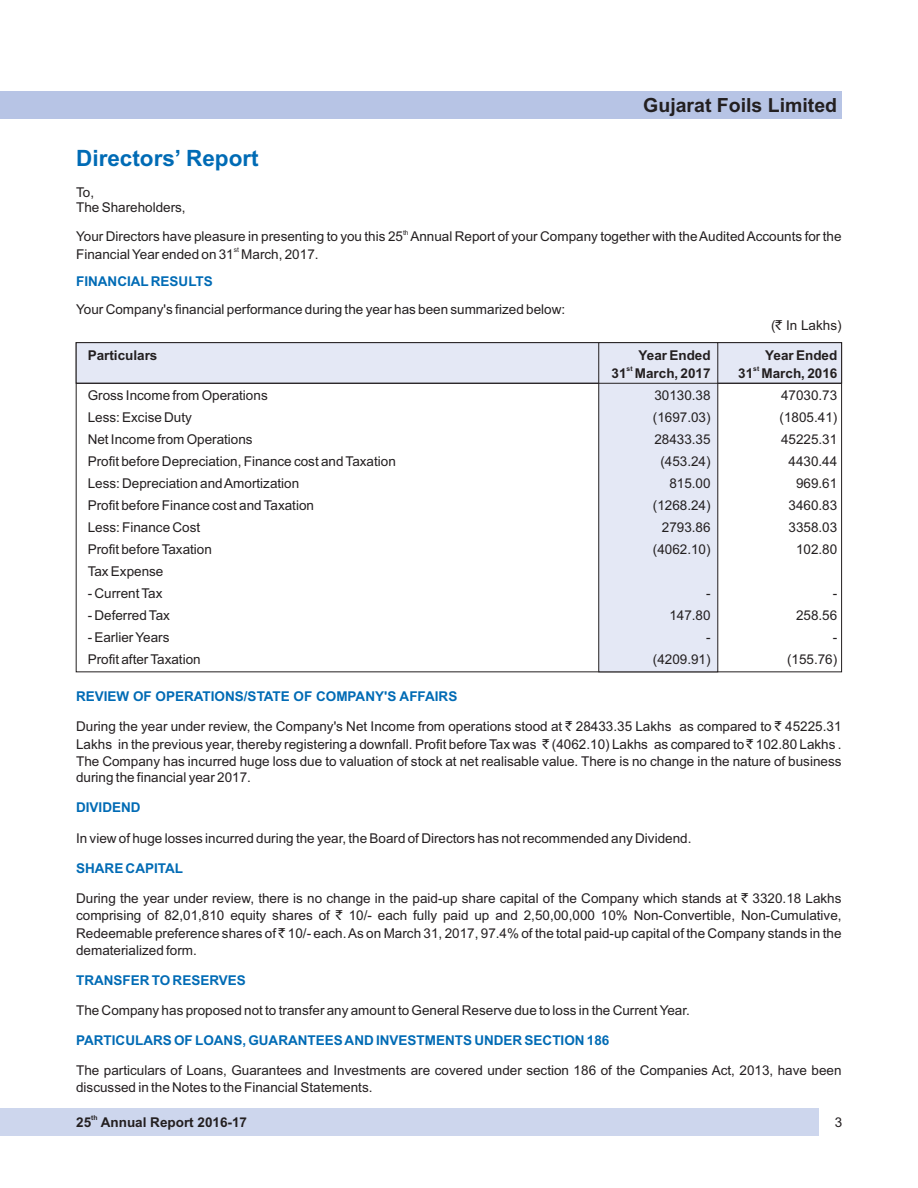
<style>
.page{position:relative;width:918px;height:1188px;background:#fff}
.page>*{position:absolute;margin:0;border:0;box-sizing:border-box;transform-origin:0 0}
.t1{font:700 22.5px "Arial";color:#006bb5}
.t2{font:700 19.5px "Arial";color:#231f20}
.t3{font:13.5px/16.8px "Arial";color:#241f21;text-align:justify}
.t4{font:13.5px/15.1px "Arial";color:#231f20}
.t5{font:700 13.5px "Arial";color:#006bb5}
.t6{font:700 13.5px "Arial";color:#231f20}
.t7{font:13.5px "Rupee Foradian";color:#231f20}
.t8{font:700 6.75px "Arial";color:#231f20}
.t9{font:6.75px "Arial";color:#231f20}
.s1{font-family:"Rupee Foradian"}
.s2{font-family:"Rupee Foradian";color:#231f20}
.s3{color:#231f20}
</style>
<div class="page">
<div style="left:76px;top:342px;width:766px;height:42px;background:#e4e8f5;border:1px solid #231f20"></div>
<div style="left:598px;top:342px;width:120px;height:330px;background:#e4e8f5;border:1px solid #231f20"></div>
<hr style="left:76px;top:383px;width:766px;height:1px;background:#231f20">
<div style="left:0;top:91px;width:842px;height:28px;background:#b7c4e5"></div>
<div style="left:0;top:1109px;width:819px;height:27px;background:#cdd6ed"></div>
<h1 class="t1" style="left:76px;top:149px;width:184px">Directors’ Report</h1>
<p class="t4" style="left:76px;top:186px;width:111px">To,<br>The Shareholders,</p>
<h2 class="t2" style="left:643px;top:98px;width:195px">Gujarat Foils Limited</h2>
<p class="t9" style="left:403px;top:230px;width:7px">th</p>
<p class="t4" style="left:76px;top:230px;width:767px">Your Directors have pleasure in presenting to you this 25 Annual Report of your Company together with the Audited Accounts for the</p>
<p class="t9" style="left:234px;top:247px;width:7px">st</p>
<p class="t4" style="left:76px;top:248px;width:244px">Financial Year ended on 31 March, 2017.</p>
<p class="t5" style="left:76px;top:276px;width:138px">FINANCIAL RESULTS</p>
<p class="t4" style="left:76px;top:303px;width:491px">Your Company's financial performance during the year has been summarized below:</p>
<p class="t4" style="left:771px;top:319px;width:72px">(<span class="s1">`</span> In Lakhs)</p>
<p class="t6" style="left:88px;top:350px;width:71px">Particulars</p>
<p class="t6" style="left:639px;top:350px;width:74px">Year Ended</p>
<p class="t6" style="left:765px;top:350px;width:74px">Year Ended</p>
<p class="t8" style="left:627px;top:366px;width:8px">st</p>
<p class="t8" style="left:753px;top:366px;width:8px">st</p>
<p class="t6" style="left:612px;top:368px;width:101px">31 March, 2017</p>
<p class="t6" style="left:738px;top:368px;width:101px">31 March, 2016</p>
<p class="t4" style="left:88px;top:389px;width:182px">Gross Income from Operations</p>
<p class="t4" style="left:654px;top:389px;width:58px">30130.38</p>
<p class="t4" style="left:781px;top:389px;width:58px">47030.73</p>
<p class="t4" style="left:88px;top:411px;width:106px">Less: Excise Duty</p>
<p class="t4" style="left:653px;top:411px;width:59px">(1697.03)</p>
<p class="t4" style="left:780px;top:411px;width:59px">(1805.41)</p>
<p class="t4" style="left:88px;top:433px;width:167px">Net Income from Operations</p>
<p class="t4" style="left:654px;top:433px;width:58px">28433.35</p>
<p class="t4" style="left:781px;top:433px;width:58px">45225.31</p>
<p class="t4" style="left:88px;top:455px;width:310px">Profit before Depreciation, Finance cost and Taxation</p>
<p class="t4" style="left:660px;top:455px;width:52px">(453.24)</p>
<p class="t4" style="left:789px;top:455px;width:50px">4430.44</p>
<p class="t4" style="left:88px;top:477px;width:213px">Less: Depreciation and Amortization</p>
<p class="t4" style="left:669px;top:477px;width:43px">815.00</p>
<p class="t4" style="left:796px;top:477px;width:43px">969.61</p>
<p class="t4" style="left:88px;top:499px;width:228px">Profit before Finance cost and Taxation</p>
<p class="t4" style="left:653px;top:499px;width:59px">(1268.24)</p>
<p class="t4" style="left:789px;top:499px;width:50px">3460.83</p>
<p class="t4" style="left:88px;top:521px;width:114px">Less: Finance Cost</p>
<p class="t4" style="left:662px;top:521px;width:50px">2793.86</p>
<p class="t4" style="left:789px;top:521px;width:50px">3358.03</p>
<p class="t4" style="left:88px;top:543px;width:126px">Profit before Taxation</p>
<p class="t4" style="left:653px;top:543px;width:59px">(4062.10)</p>
<p class="t4" style="left:796px;top:543px;width:43px">102.80</p>
<p class="t4" style="left:88px;top:565px;width:77px">Tax Expense</p>
<p class="t4" style="left:88px;top:587px;width:76px">- Current Tax</p>
<p class="t4" style="left:706px;top:587px;width:6px">-</p>
<p class="t4" style="left:833px;top:587px;width:6px">-</p>
<p class="t4" style="left:88px;top:609px;width:84px">- Deferred Tax</p>
<p class="t4" style="left:669px;top:609px;width:43px">147.80</p>
<p class="t4" style="left:796px;top:609px;width:43px">258.56</p>
<p class="t4" style="left:88px;top:631px;width:83px">- Earlier Years</p>
<p class="t4" style="left:706px;top:631px;width:6px">-</p>
<p class="t4" style="left:833px;top:631px;width:6px">-</p>
<p class="t4" style="left:88px;top:653px;width:115px">Profit after Taxation</p>
<p class="t4" style="left:653px;top:653px;width:59px">(4209.91)</p>
<p class="t4" style="left:787px;top:653px;width:52px">(155.76)</p>
<p class="t5" style="left:76px;top:691px;width:383px">REVIEW OF OPERATIONS/STATE OF COMPANY'S AFFAIRS</p>
<p class="t3" style="left:76px;top:720px;width:597px">During the year under review, the Company's Net Income from operations stood at <span class="s2">`</span> <span class="s3">28433.35 Lakhs</span></p>
<p class="t3" style="left:680px;top:720px;width:163px">as compared to <span class="s2">`</span> <span class="s3">45225.31</span></p>
<p class="t7" style="left:543px;top:738px;width:8px">`</p>
<p class="t7" style="left:747px;top:738px;width:8px">`</p>
<p class="t3" style="left:76px;top:737px;width:767px;text-indent:42px">in the previous year, thereby registering a downfall. Profit before Tax was (<span class="s3">4062.10) Lakhs as compared to 102.80 Lakhs</span> .<br>The Company has incurred huge loss due to valuation of stock at net realisable value. There is no change in the nature of business during the financial year 2017.</p>
<p class="t4" style="left:76px;top:738px;width:38px">Lakhs</p>
<p class="t5" style="left:76px;top:803px;width:66px">DIVIDEND</p>
<p class="t3" style="left:76px;top:831px;width:617px">In view of huge losses incurred during the year, the Board of Directors has not recommended any Dividend.</p>
<p class="t5" style="left:76px;top:863px;width:109px">SHARE CAPITAL</p>
<p class="t7" style="left:741px;top:893px;width:8px">`</p>
<p class="t3" style="left:76px;top:891px;width:767px">During the year under review, there is no change in the paid-up share capital of the Company which stands at 3320.18 Lakhs</p>
<p class="t3" style="left:349px;top:909px;width:494px">10/- each fully paid up and 2,50,00,000 10% Non-Convertible, Non-Cumulative,</p>
<p class="t3" style="left:76px;top:926px;width:767px">Redeemable preference shares of 10/- each. As on March 31, 2017, 97.4% of the total paid-up capital of the Company stands in the</p>
<p class="t3" style="left:76px;top:943px;width:122px">dematerialized form.</p>
<p class="t3" style="left:76px;top:909px;width:268px">comprising of 82,01,810 equity shares of <span class="s2">`</span></p>
<p class="t7" style="left:278px;top:928px;width:8px">`</p>
<p class="t5" style="left:76px;top:975px;width:171px">TRANSFER TO RESERVES</p>
<p class="t4" style="left:76px;top:1004px;width:615px">The Company has proposed not to transfer any amount to General Reserve due to loss in the Current Year.</p>
<p class="t5" style="left:76px;top:1035px;width:535px">PARTICULARS OF LOANS, GUARANTEES AND INVESTMENTS UNDER SECTION 186</p>
<p class="t3" style="left:76px;top:1064px;width:767px">The particulars of Loans, Guarantees and Investments are covered under section 186 of the Companies Act, 2013, have been discussed in the Notes to the Financial Statements.</p>
<p class="t8" style="left:91px;top:1115px;width:8px">th</p>
<p class="t6" style="left:76px;top:1117px;width:172px">25 Annual Report 2016-17</p>
<p class="t4" style="left:835px;top:1116px;width:9px">3</p>
</div>
